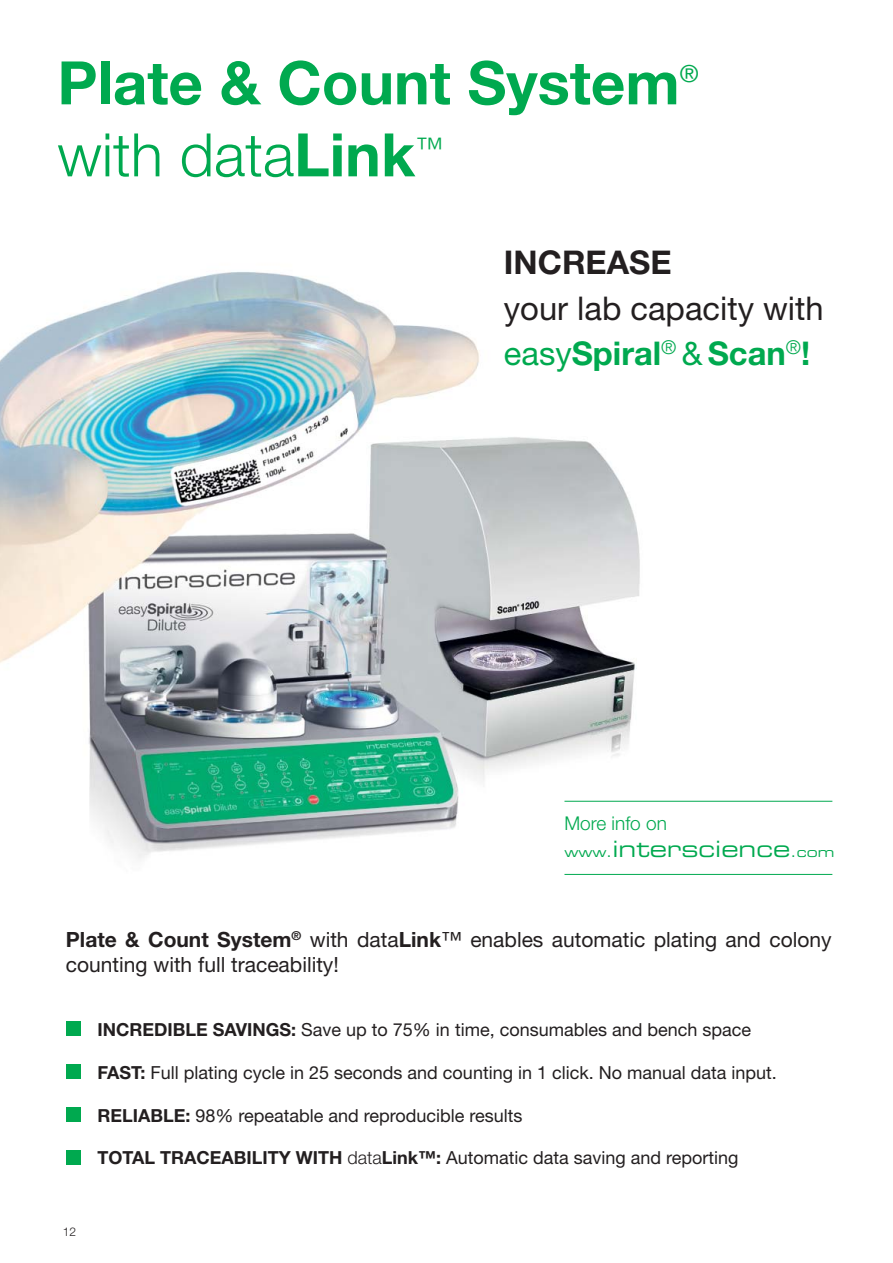
<style>
.page{position:relative;width:893px;height:1263px;background:#fff}
.page>*{position:absolute;margin:0;border:0;box-sizing:border-box;transform-origin:0 0}
.t1{font:700 60px "Helvetica Neue";color:#00a94f}
.t2{font:300 60px "Helvetica Neue";color:#00a94f}
.t3{font:32.7px/45.8px "Helvetica Neue";color:#231f20}
.t4{font:700 32.7px "Helvetica Neue";color:#231f20}
.t5{font:23.55px "Helvetica Neue";color:#00a94f}
.t6{font:22.5px "Eurostile Extended Two";color:#00a94f}
.t7{font:21px/25.2px "Helvetica Neue";color:#231f20}
.t8{font:300 19.05px "Helvetica Neue";color:#00a94f}
.t9{font:18px "Helvetica Neue";color:#231f20}
.t10{font:300 12px "Helvetica Neue";color:#231f20}
.s1{font-weight:700}
.s2{color:#00a94f}
.s3{font-weight:700;color:#00a94f}
.s4{font-size:13.5px}
.s5{font-weight:300}
</style>
<div class="page">
<img style="left:0;top:272px;width:675px;height:602px">
<div style="left:66px;top:1021px;width:15px;height:15px;background:#00a94f"></div>
<div style="left:66px;top:1064px;width:15px;height:15px;background:#00a94f"></div>
<div style="left:66px;top:1107px;width:15px;height:14px;background:#00a94f"></div>
<div style="left:66px;top:1149px;width:15px;height:15px;background:#00a94f"></div>
<hr style="left:564px;top:801px;width:268px;height:1px;background:#00a94f">
<hr style="left:564px;top:874px;width:268px;height:1px;background:#00a94f">
<h1 class="t1" style="left:57px;top:61px;width:624px">Plate &amp; Count System</h1>
<h3 class="t5" style="left:680px;top:65px;width:20px">®</h3>
<h1 class="t2" style="left:57px;top:133px;width:387px">with data<span class="s1">Link</span><sup>™</sup></h1>
<h2 class="t4" style="left:504px;top:250px;width:169px">INCREASE</h2>
<h2 class="t3" style="left:504px;top:288px;width:321px">your lab capacity with <span class="s2">easy</span><span class="s3">Spiral</span><sup>®</sup> <span class="s2">&amp;</span> <span class="s3">Scan</span><sup>®</sup><span class="s3">!</span></h2>
<p class="t8" style="left:564px;top:816px;width:104px">More info on</p>
<p class="t6" style="left:564px;top:841px;width:271px"><span class="s4">www.</span>interscience<span class="s4">.com</span></p>
<p class="t7" style="left:66px;top:928px;width:767px"><span class="s1">Plate &amp; Count System</span><sup>®</sup> with data<span class="s1">Link</span>™ enables automatic plating and colony counting with full traceability!</p>
<p class="t9" style="left:97px;top:1023px;width:655px"><span class="s1">INCREDIBLE SAVINGS:</span> Save up to 75% in time, consumables and bench space</p>
<p class="t9" style="left:97px;top:1066px;width:681px"><span class="s1">FAST:</span> Full plating cycle in 25 seconds and counting in 1 click. No manual data input.</p>
<p class="t9" style="left:97px;top:1109px;width:427px"><span class="s1">RELIABLE:</span> 98% repeatable and reproducible results</p>
<p class="t9" style="left:97px;top:1151px;width:643px"><span class="s1">TOTAL TRACEABILITY WITH</span> <span class="s5">data</span><span class="s1">Link™:</span> Automatic data saving and reporting</p>
<p class="t10" style="left:63px;top:1227px;width:15px">12</p>
</div>
